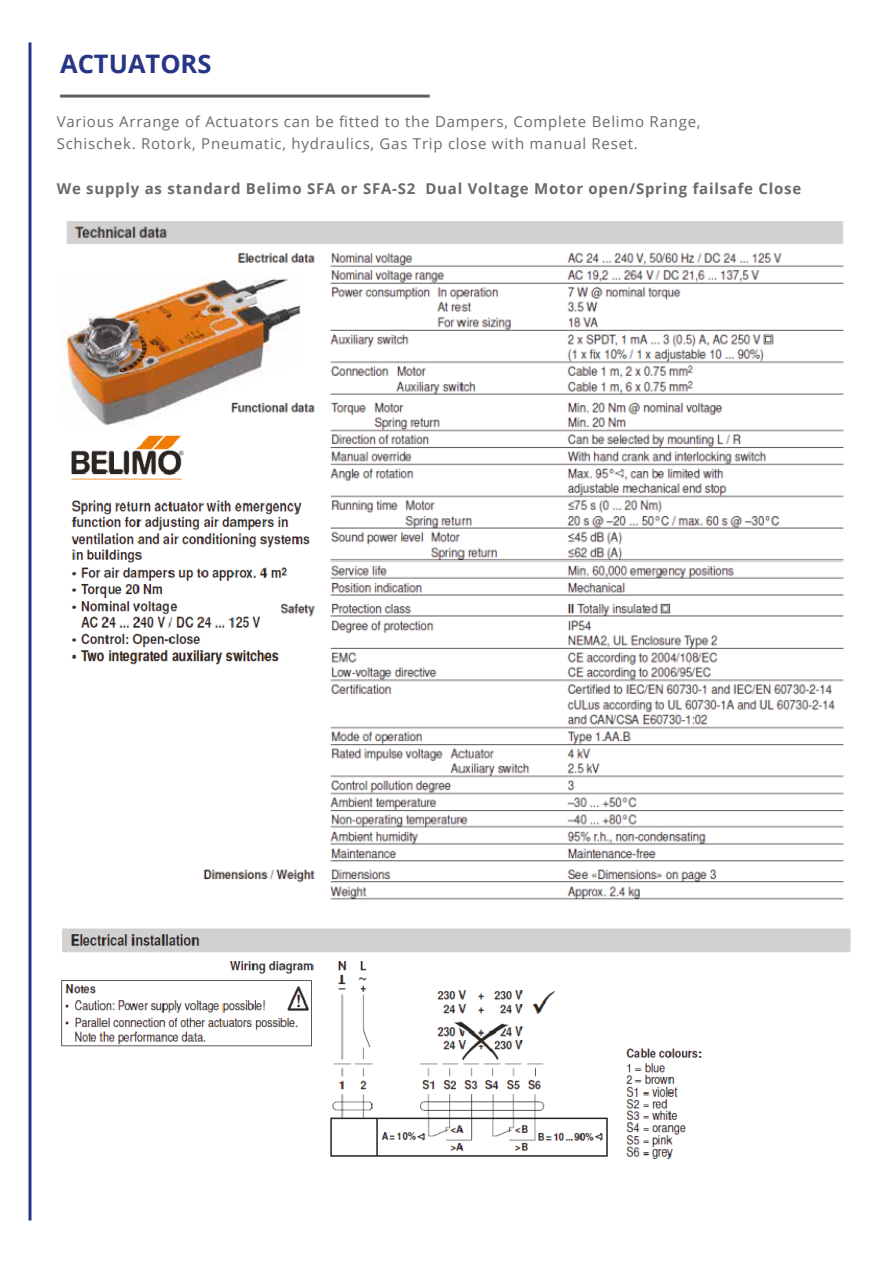
<style>
.page{position:relative;width:893px;height:1263px;background:#fff}
.page>*{position:absolute;margin:0;border:0;box-sizing:border-box;transform-origin:0 0}
.t1{font:700 25.5px "Open Sans";color:#283485}
.t2{font:15px/22.5px "Open Sans";letter-spacing:.05em;color:#6d6968}
.t3{font:700 15px "Open Sans";letter-spacing:.05em;color:#6d6968}
</style>
<div class="page">
<hr style="left:60px;top:95px;width:370px;height:3px;background:#625e5d">
<svg style="left:28px;top:42px;width:4px;height:1178px;background:#5d66a3"></svg>
<img style="left:66px;top:222px;width:778px;height:677px">
<img style="left:63px;top:274px;width:238px;height:151px">
<img style="left:61px;top:928px;width:790px;height:232px">
<img style="left:66px;top:432px;width:248px;height:248px">
<h1 class="t1" style="left:60px;top:46px;width:153px">ACTUATORS</h1>
<p class="t2" style="left:57px;top:110px;width:645px">Various Arrange of Actuators can be fitted to the Dampers, Complete Belimo Range,<br>Schischek. Rotork, Pneumatic, hydraulics, Gas Trip close with manual Reset.</p>
<p class="t3" style="left:57px;top:178px;width:746px">We supply as standard Belimo SFA or SFA-S2 Dual Voltage Motor open/Spring failsafe Close</p>
</div>
